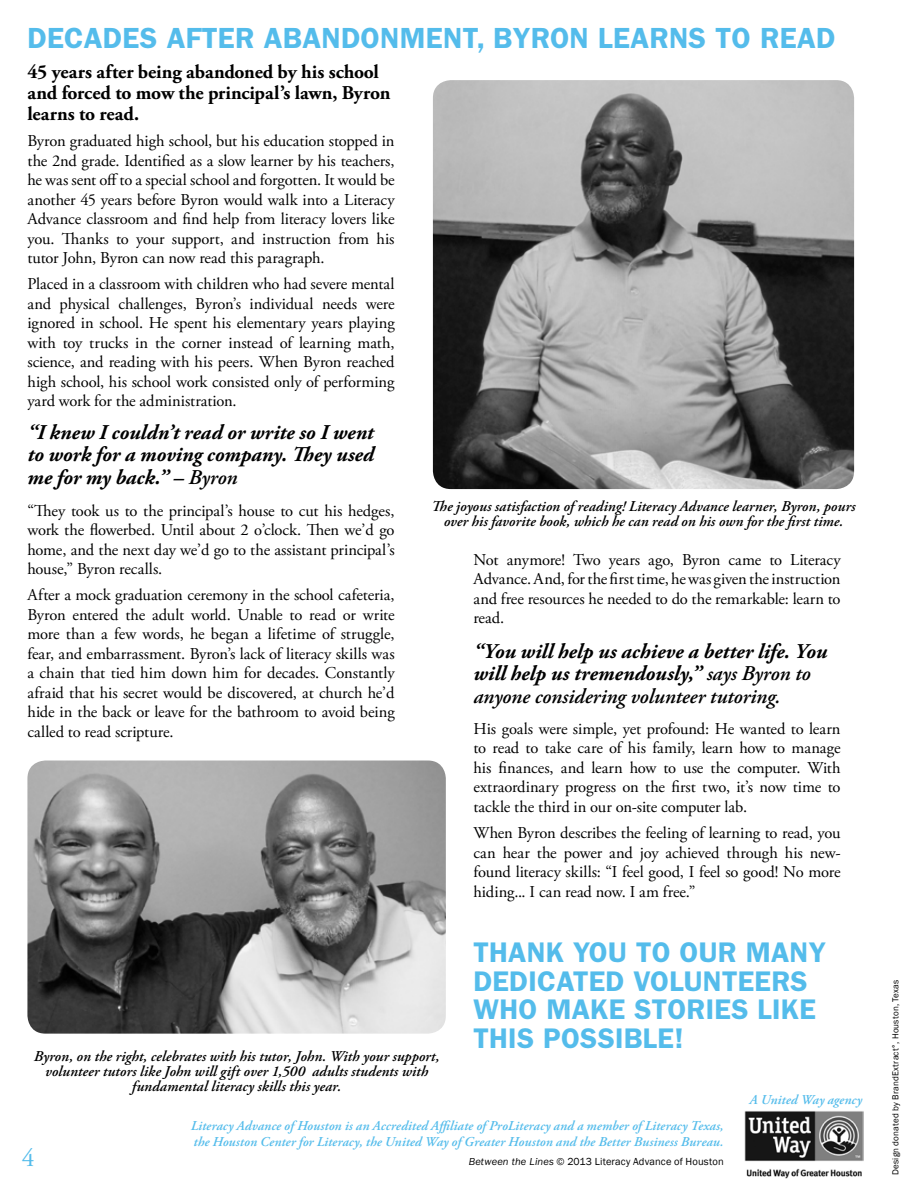
<style>
.page{position:relative;width:918px;height:1188px;background:#fff}
.page>*{position:absolute;margin:0;border:0;box-sizing:border-box;transform-origin:0 0}
.t1{font:600 29.25px "ITC Franklin Gothic Std";letter-spacing:.01em;color:#54bceb}
.t2{font:600 28.5px/28.5px "ITC Franklin Gothic Std";letter-spacing:.01em;color:#54bceb}
.t3{font:25.5px "Adobe Garamond Pro";color:#54bceb}
.t4{font:italic 700 21px/22.5px "Adobe Garamond Pro";color:#000101;text-align:justify}
.t5{font:700 19.5px/21px "Adobe Garamond Pro";letter-spacing:-.005em;color:#000}
.t6{font:16.5px/19.5px "Adobe Garamond Pro";letter-spacing:-.005em;color:#010000;text-align:justify}
.t7{font:italic 600 15px/15px "Adobe Garamond Pro";letter-spacing:.005em;color:#000;text-align:center}
.t8{font:italic 600 13.5px/16.5px "Adobe Garamond Pro";letter-spacing:.005em;color:#54bceb}
.t9{font:10.5px "Franklin Gothic";letter-spacing:.015em;color:#000}
.t10{font:9px "Franklin Gothic";letter-spacing:.02em;color:#000}
.s1{font-weight:600}
.s2{font-family:"ITC Franklin Gothic Std";font-style:italic}
</style>
<div class="page">
<img style="left:745px;top:1111px;width:118px;height:68px">
<img style="left:27px;top:761px;width:419px;height:273px">
<img style="left:433px;top:80px;width:421px;height:409px">
<h1 class="t1" style="left:27px;top:20px;width:810px">DECADES AFTER ABANDONMENT, BYRON LEARNS TO READ</h1>
<p class="t5" style="left:27px;top:62px;width:365px">45 years after being abandoned by his school and forced to mow the principal’s lawn, Byron learns to read.</p>
<p class="t6" style="left:27px;top:132px;width:369px">Byron graduated high school, but his education stopped in the 2nd grade. Identified as a slow learner by his teachers, he was sent off to a special school and forgotten. It would be another 45 years before Byron would walk into a Literacy Advance classroom and find help from literacy lovers like you. Thanks to your support, and instruction from his tutor John, Byron can now read this paragraph.</p>
<p class="t6" style="left:27px;top:275px;width:369px">Placed in a classroom with children who had severe mental and physical challenges, Byron’s individual needs were ignored in school. He spent his elementary years playing with toy trucks in the corner instead of learning math, science, and reading with his peers. When Byron reached high school, his school work consisted only of performing yard work for the administration.</p>
<p class="t4" style="left:27px;top:421px;width:348px">“I knew I couldn’t read or write so I went to work for a moving company. They used me for my back.” – <span class="s1">Byron</span></p>
<p class="t6" style="left:27px;top:501px;width:369px">“They took us to the principal’s house to cut his hedges, work the flowerbed. Until about 2 o’clock. Then we’d go home, and the next day we’d go to the assistant principal’s house,” Byron recalls.</p>
<p class="t6" style="left:27px;top:586px;width:369px">After a mock graduation ceremony in the school cafeteria, Byron entered the adult world. Unable to read or write more than a few words, he began a lifetime of struggle, fear, and embarrassment. Byron’s lack of literacy skills was a chain that tied him down him for decades. Constantly afraid that his secret would be discovered, at church he’d hide in the back or leave for the bathroom to avoid being called to read scripture.</p>
<p class="t7" style="left:432px;top:499px;width:425px">The joyous satisfaction of reading! Literacy Advance learner, Byron, pours over his favorite book, which he can read on his own for the first time.</p>
<p class="t6" style="left:473px;top:550px;width:369px">Not anymore! Two years ago, Byron came to Literacy Advance. And, for the first time, he was given the instruction and free resources he needed to do the remarkable: learn to read.</p>
<p class="t4" style="left:473px;top:640px;width:355px;text-align:left">“You will help us achieve a better life. You will help us tremendously,” <span class="s1">says Byron to anyone considering volunteer tutoring.</span></p>
<p class="t6" style="left:473px;top:719px;width:369px">His goals were simple, yet profound: He wanted to learn to read to take care of his family, learn how to manage his finances, and learn how to use the computer. With extraordinary progress on the first two, it’s now time to tackle the third in our on-site computer lab.</p>
<p class="t6" style="left:473px;top:824px;width:369px">When Byron describes the feeling of learning to read, you can hear the power and joy achieved through his new&shy;found literacy skills: “I feel good, I feel so good! No more hiding... I can read now. I am free.”</p>
<h2 class="t2" style="left:473px;top:938px;width:354px">THANK YOU TO OUR MANY<br>DED</h2>
<h2 class="t2" style="left:473px;top:967px;width:344px;text-indent:160px">VOLUNTEERS<br>WHO MAKE STORIES LIKE<br>THIS POSSIBLE!</h2>
<h2 class="t2" style="left:528px;top:967px;width:27px">ICATED</h2>
<p class="t7" style="left:34px;top:1049px;width:407px">Byron, on the right, celebrates with his tutor, John. With your support, volunteer tutors like John will gift over 1,500 adults students with fundamental literacy skills this year.</p>
<h3 class="t3" style="left:22px;top:1143px;width:14px">4</h3>
<p class="t8" style="left:191px;top:1118px;width:535px">Literacy Advance of Houston is an Accredited Affiliate of ProLiteracy and a member of Literacy Texas, the Houston Center for Literacy, the United Way of Greater Houston and the Better Business Bureau.</p>
<p class="t9" style="left:469px;top:1155px;width:257px"><span class="s2">Between the Lines</span> © 2013 Literacy Advance of Houston</p>
<p class="t8" style="left:750px;top:1092px;width:114px">A United Way agency</p>
<p class="t10" style="left:890px;top:1175px;width:197px;rotate:-90deg">Design donated by BrandExtract°, Houston, Texas</p>
</div>
